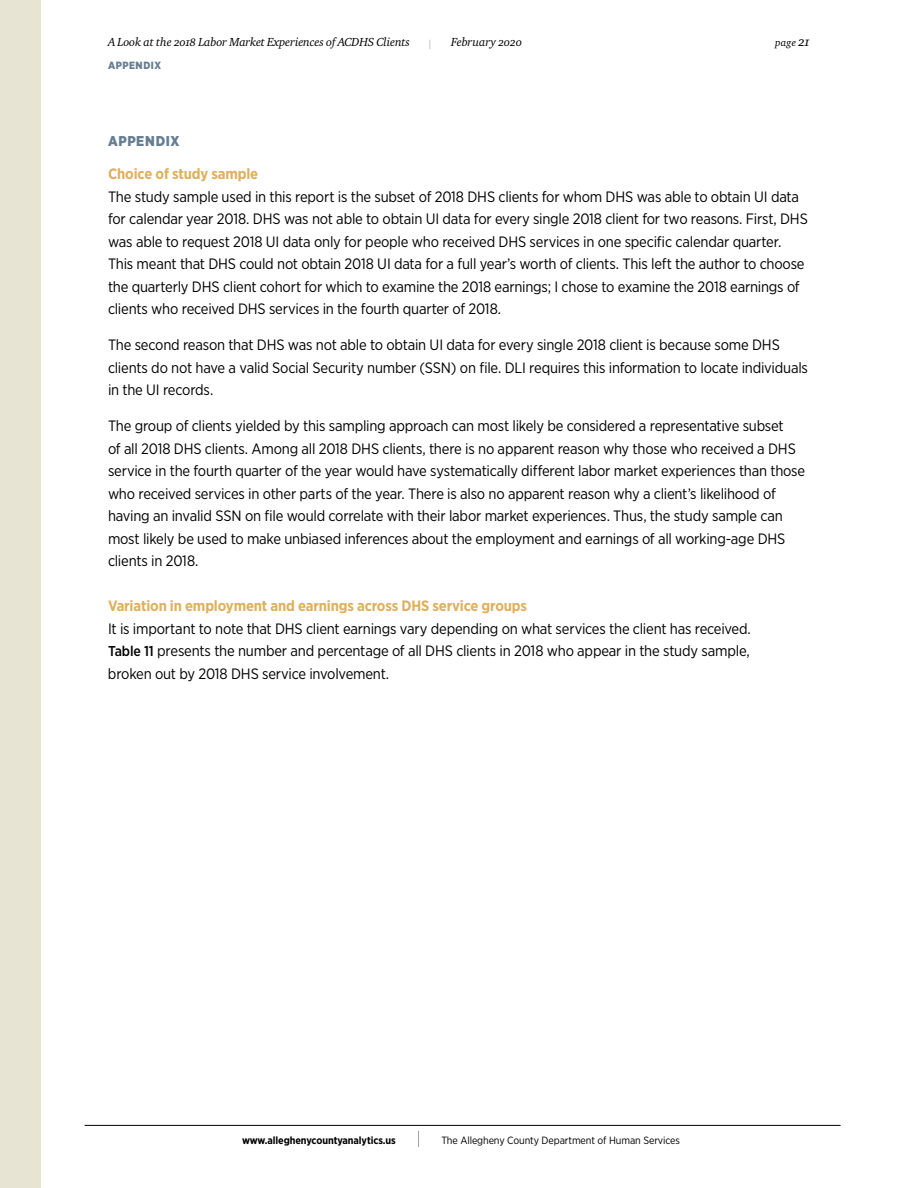
<style>
.page{position:relative;width:918px;height:1188px;background:#fff}
.page>*{position:absolute;margin:0;border:0;box-sizing:border-box;transform-origin:0 0}
.t1{font:15px/22.5px "Gotham Narrow";letter-spacing:-.015em;color:#000}
.t2{font:700 15px "Gotham Narrow";letter-spacing:-.01em;color:#dfb05c}
.t3{font:900 14.25px "Gotham Narrow";letter-spacing:.045em;color:#667e91}
.t4{font:12px "Charter ITC Regu Ital OS";letter-spacing:-.01em;color:#000}
.t5{font:10.5px "Gotham Narrow";letter-spacing:-.01em;color:#000}
.t6{font:700 10.5px "Gotham Narrow";letter-spacing:-.01em;color:#000}
.t7{font:900 10.5px "Gotham Narrow";letter-spacing:.05em;color:#667e91}
.t8{font:10.5px "Charter ITC Regu Ital OS";color:#000}
.t9{font:100 10.5px "Gotham Narrow";color:#000}
.s1{font-size:13.5px}
.s2{font-weight:500;font-size:14.25px}
.s3{font-weight:100;font-size:18px}
</style>
<div class="page">
<div style="left:0;top:0;width:40px;height:1188px;background:#e7e4d3"></div>
<hr style="left:85px;top:1125px;width:756px;height:1px;background:#000">
<p class="t4" style="left:108px;top:35px;width:303px">A Look at the 2018 Labor Market Experiences of ACDHS Clients</p>
<p class="t9" style="left:429px;top:38px;width:4px">|</p>
<p class="t4" style="left:451px;top:35px;width:73px">February 2020</p>
<p class="t8" style="left:775px;top:36px;width:36px">page <span class="s1">21</span></p>
<p class="t7" style="left:108px;top:58px;width:55px">APPENDIX</p>
<p class="t3" style="left:108px;top:132px;width:73px">APPENDIX</p>
<p class="t2" style="left:108px;top:164px;width:152px">Choice of study sample</p>
<p class="t1" style="left:108px;top:185px;width:701px">The study sample used in this report is the subset of 2018 DHS clients for whom DHS was able to obtain UI data for calendar year 2018. DHS was not able to obtain UI data for every single 2018 client for two reasons. First, DHS was able to request 2018 UI data only for people who received DHS services in one specific calendar quarter.<br>This meant that DHS could not obtain 2018 UI data for a full year’s worth of clients. This left the author to choose the quarterly DHS client cohort for which to examine the 2018 earnings; I chose to examine the 2018 earnings of clients who received DHS services in the fourth quarter of 2018.</p>
<p class="t1" style="left:108px;top:334px;width:701px">The second reason that DHS was not able to obtain UI data for every single 2018 client is because some DHS clients do not have a valid Social Security number (SSN) on file. DLI requires this information to locate individuals in the UI records.</p>
<p class="t1" style="left:108px;top:415px;width:699px">The group of clients yielded by this sampling approach can most likely be considered a representative subset<br>of all 2018 DHS clients. Among all 2018 DHS clients, there is no apparent reason why those who received a DHS service in the fourth quarter of the year would have systematically different labor market experiences than those who received services in other parts of the year. There is also no apparent reason why a client’s likelihood of having an invalid SSN on file would correlate with their labor market experiences. Thus, the study sample can most likely be used to make unbiased inferences about the employment and earnings of all working-age DHS clients in 2018.</p>
<p class="t2" style="left:108px;top:596px;width:421px">Variation in employment and earnings across DHS service groups</p>
<p class="t1" style="left:108px;top:617px;width:644px;text-align:justify">It is important to note that DHS client earnings vary depending on what services the client has received.<br><span class="s2">Table 11</span> presents the number and percentage of all DHS clients in 2018 who appear in the study sample, broken out by 2018 DHS service involvement.</p>
<p class="t6" style="left:242px;top:1133px;width:180px">www.alleghenycountyanalytics.us <span class="s3">|</span></p>
<p class="t5" style="left:441px;top:1134px;width:240px">The Allegheny County Department of Human Services</p>
</div>
